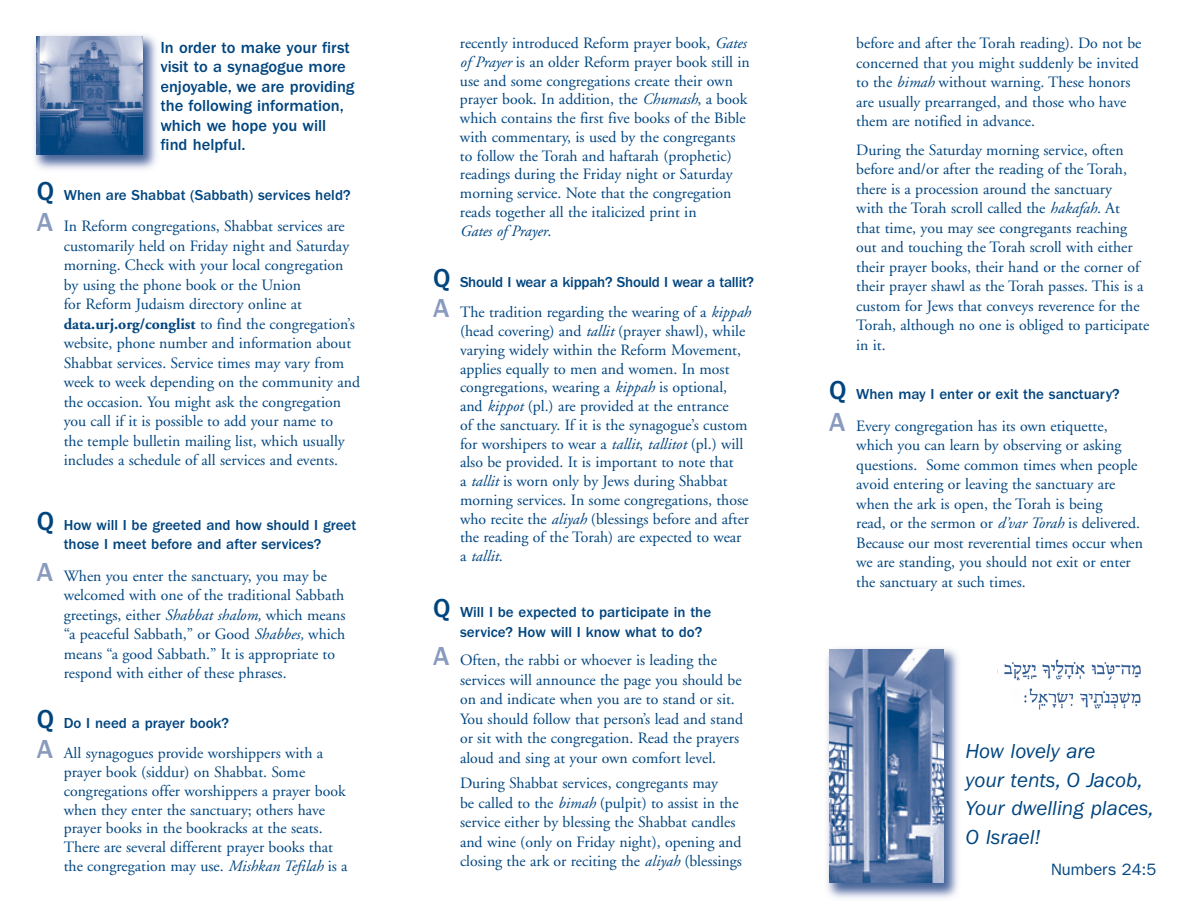
<style>
.page{position:relative;width:1189px;height:918px;background:#fff}
.page>*{position:absolute;margin:0;border:0;box-sizing:border-box;transform-origin:0 0}
.t1{font:italic 21px/28.5px "Franklin Gothic";color:#01457f}
.t2{font:500 16.5px/19.5px "Franklin Gothic";color:#01457f}
.t3{font:16.5px "Franklin Gothic";color:#01457f}
.t4{font:15.75px/19.5px "Adobe Garamond";color:#01457f}
.t5{font:500 15px/19.5px "Franklin Gothic";color:#01457f;text-align:center}
.t6{font:500 15px "Franklin Gothic";letter-spacing:-.02em;color:#01457f}
.s1{font-size:27px}
.s2{font-family:"Franklin Gothic";font-weight:500;font-size:27px;color:#899abf}
.s3{font-weight:700}
.s4{font-style:italic}
</style>
<div class="page">
<img style="left:34px;top:35px;width:128px;height:135px">
<svg style="left:160px;top:62px;width:2px;height:8px"></svg>
<svg style="left:160px;top:121px;width:2px;height:7px"></svg>
<svg style="left:160px;top:139px;width:2px;height:13px"></svg>
<img style="left:37px;top:37px;width:105px;height:118px">
<img style="left:827px;top:648px;width:131px;height:250px">
<img style="left:829px;top:650px;width:114px;height:233px">
<img style="left:997px;top:659px;width:144px;height:22px">
<img style="left:1024px;top:688px;width:117px;height:22px">
<p class="t2" style="left:160px;top:39px;width:195px">In order to make your first visit to a synagogue more enjoyable, we are providing the following information, which we hope you will find helpful.</p>
<p class="t5" style="left:37px;top:186px;width:315px"><span class="s1">Q</span> When are Shabbat (Sabbath) services held?</p>
<p class="t4" style="left:64px;top:218px;width:298px;text-indent:-27px"><span class="s2">A</span> In Reform congregations, Shabbat services are customarily held on Friday night and Saturday morning. Check with your local congregation by using the phone book or the Union<br>for Reform Judaism directory online at <span class="s3">data.urj.org/conglist</span> to find the congregation’s website, phone number and information about Shabbat services. Service times may vary from week to week depending on the community and the occasion. You might ask the congregation you call if it is possible to add your name to<br>the temple bulletin mailing list, which usually includes a schedule of all services and events.</p>
<p class="t5" style="left:37px;top:516px;width:321px"><span class="s1">Q</span> How will I be greeted and how should I greet those I meet before and after services?</p>
<p class="t4" style="left:64px;top:567px;width:283px;text-indent:-27px"><span class="s2">A</span> When you enter the sanctuary, you may be welcomed with one of the traditional Sabbath greetings, either <span class="s4">Shabbat shalom,</span> which means “a peaceful Sabbath,” or Good <span class="s4">Shabbes,</span> which means “a good Sabbath.” It is appropriate to respond with either of these phrases.</p>
<p class="t5" style="left:37px;top:714px;width:194px"><span class="s1">Q</span> Do I need a prayer book?</p>
<p class="t4" style="left:64px;top:745px;width:285px;line-height:18.8px;text-indent:-27px"><span class="s2">A</span> All synagogues provide worshippers with a prayer book (siddur) on Shabbat. Some congregations offer worshippers a prayer book when they enter the sanctuary; others have prayer books in the bookracks at the seats.<br>There are several different prayer books that the congregation may use. <span class="s4">Mishkan Tefilah</span> is a</p>
<p class="t4" style="left:460px;top:35px;width:291px;line-height:18.8px">recently introduced Reform prayer book, <span class="s4">Gates of Prayer</span> is an older Reform prayer book still in use and some congregations create their own prayer book. In addition, the <span class="s4">Chumash</span>, a book which contains the first five books of the Bible with commentary, is used by the congregants to follow the Torah and haftarah (prophetic) readings during the Friday night or Saturday morning service. Note that the congregation reads together all the italicized print in<br><span class="s4">Gates of Prayer</span>.</p>
<p class="t6" style="left:433px;top:277px;width:322px"><span class="s1">Q</span> Should I wear a kippah? Should I wear a tallit?</p>
<p class="t4" style="left:460px;top:304px;width:292px;line-height:18.8px;text-indent:-27px"><span class="s2">A</span> The tradition regarding the wearing of a <span class="s4">kippah </span>(head covering) and <span class="s4">tallit</span> (prayer shawl), while varying widely within the Reform Movement, applies equally to men and women. In most congregations, wearing a <span class="s4">kippah</span> is optional, and <span class="s4">kippot</span> (pl.) are provided at the entrance<br>of the sanctuary. If it is the synagogue’s custom for worshipers to wear a <span class="s4">tallit</span>, <span class="s4">tallitot</span> (pl.) will also be provided. It is important to note that<br>a <span class="s4">tallit</span> is worn only by Jews during Shabbat morning services. In some congregations, those who recite the <span class="s4">aliyah</span> (blessings before and after the reading of the Torah) are expected to wear a <span class="s4">tallit</span>.</p>
<p class="t5" style="left:460px;top:604px;width:253px;text-align:left;text-indent:-27px"><span class="s1">Q</span> Will I be expected to participate in the service? How will I know what to do?</p>
<p class="t4" style="left:460px;top:652px;width:284px;text-indent:-27px"><span class="s2">A</span> Often, the rabbi or whoever is leading the services will announce the page you should be on and indicate when you are to stand or sit.<br>You should follow that person’s lead and stand or sit with the congregation. Read the prayers aloud and sing at your own comfort level.</p>
<p class="t4" style="left:460px;top:775px;width:283px">During Shabbat services, congregants may<br>be called to the <span class="s4">bimah</span> (pulpit) to assist in the service either by blessing the Shabbat candles and wine (only on Friday night), opening and closing the ark or reciting the <span class="s4">aliyah</span> (blessings</p>
<p class="t4" style="left:856px;top:35px;width:287px">before and after the Torah reading). Do not be concerned that you might suddenly be invited to the <span class="s4">bimah</span> without warning. These honors are usually prearranged, and those who have them are notified in advance.</p>
<p class="t4" style="left:856px;top:141px;width:294px">During the Saturday morning service, often before and/or after the reading of the Torah, there is a procession around the sanctuary<br>with the Torah scroll called the <span class="s4">hakafah</span>. At<br>that time, you may see congregants reaching out and touching the Torah scroll with either their prayer books, their hand or the corner of their prayer shawl as the Torah passes. This is a custom for Jews that conveys reverence for the Torah, although no one is obliged to participate in it.</p>
<p class="t5" style="left:829px;top:386px;width:292px"><span class="s1">Q</span> When may I enter or exit the sanctuary?</p>
<p class="t4" style="left:856px;top:417px;width:288px;text-indent:-27px"><span class="s2">A</span> Every congregation has its own etiquette, which you can learn by observing or asking questions. Some common times when people avoid entering or leaving the sanctuary are when the ark is open, the Torah is being<br>read, or the sermon or <span class="s4">d’var Torah</span> is delivered.<br>Because our most reverential times occur when we are standing, you should not exit or enter the sanctuary at such times.</p>
<h1 class="t1" style="left:965px;top:739px;width:190px">How lovely are<br>your tents, O Jacob,<br>Your dwelling places,<br>O Israel!</h1>
<p class="t3" style="left:1050px;top:864px;width:107px">Numbers 24:5</p>
</div>
